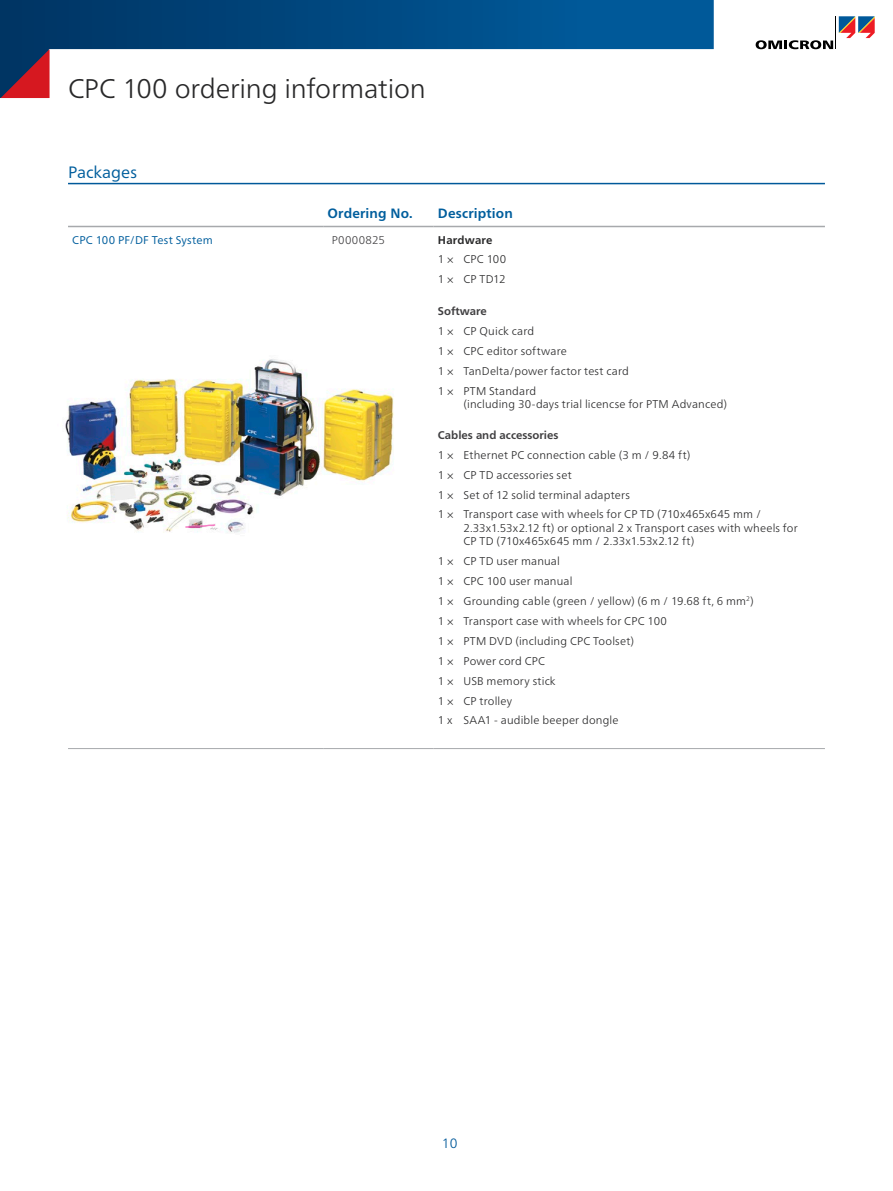
<style>
.page{position:relative;width:893px;height:1191px;background:#fff}
.page>*{position:absolute;margin:0;border:0;box-sizing:border-box;transform-origin:0 0}
.Content_-_Page_Headl{font:300 27px "Frutiger Neue LTW1 G";letter-spacing:-.01em;color:#282829}
.Content_-_Headline_1{font:16.5px "Frutiger Neue LTW1 G";color:#005e9d}
.Content_-_Headline_1-2{font:700 13.5px "Frutiger Neue LTW1 G";letter-spacing:.01em;color:#005e9d}
.t1{font:300 13.5px "Frutiger Neue LTW1 G";color:#00599a}
.Table_-_Content{font:300 11.25px/13.5px "Frutiger Neue LTW1 G";letter-spacing:.015em;color:#282829}
.Table_-_Headline{font:700 11.25px "Frutiger Neue LTW1 G";color:#403f41}
.Content_-_Headline_1-3{font:11.25px "Frutiger Neue LTW1 G";letter-spacing:.015em;color:#005e9d}
.Content_-_Normal{font:300 11.25px "Frutiger Neue LTW1 G";letter-spacing:.03em;color:#403f41}
.Table_-_Content-2{font:700 11.25px "Frutiger Neue LTW1 G";letter-spacing:.02em;color:#282829}
</style>
<div class="page">
<svg style="left:0;top:0;width:714px;height:98px"></svg>
<svg style="left:1px;top:49px;width:49px;height:49px;background:#6c2843"></svg>
<svg style="left:756px;top:40px;width:77px;height:9px"></svg>
<hr style="left:836px;top:16px;width:1px;height:33px;background:#000">
<svg style="left:839px;top:16px;width:36px;height:22px"></svg>
<hr style="left:68px;top:183px;width:757px;height:1px;background:#00599a">
<hr style="left:68px;top:748px;width:255px;height:1px;background:#a7a9ac">
<hr style="left:323px;top:748px;width:111px;height:1px;background:#a7a9ac">
<hr style="left:434px;top:748px;width:391px;height:1px;background:#a7a9ac">
<hr style="left:68px;top:226px;width:255px;height:1px;background:#a7a9ac">
<hr style="left:323px;top:226px;width:111px;height:1px;background:#a7a9ac">
<hr style="left:434px;top:226px;width:391px;height:1px;background:#a7a9ac">
<img style="left:65px;top:359px;width:329px;height:174px">
<svg style="left:184px;top:523px;width:33px;height:5px"></svg>
<p class="Content_-_Page_Headl" style="left:68px;top:72px;width:359px">CPC 100 ordering information</p>
<p class="Content_-_Headline_1" style="left:68px;top:163px;width:70px">Packages</p>
<p class="Content_-_Headline_1-2" style="left:327px;top:205px;width:87px">Ordering No.</p>
<p class="Content_-_Headline_1-2" style="left:438px;top:205px;width:76px">Description</p>
<p class="Content_-_Headline_1-3" style="left:72px;top:233px;width:142px">CPC 100 PF/DF Test System</p>
<p class="Content_-_Normal" style="left:332px;top:233px;width:55px">P0000825</p>
<p class="Table_-_Content-2" style="left:438px;top:233px;width:56px">Hardware</p>
<p class="Table_-_Content" style="left:438px;top:253px;width:70px">1 × CPC 100</p>
<p class="Table_-_Content" style="left:438px;top:272px;width:69px">1 × CP TD12</p>
<p class="Table_-_Headline" style="left:438px;top:305px;width:50px">Software</p>
<p class="Table_-_Content" style="left:438px;top:324px;width:98px">1 × CP Quick card</p>
<p class="Table_-_Content" style="left:438px;top:344px;width:130px">1 × CPC editor software</p>
<p class="Table_-_Content" style="left:438px;top:364px;width:192px">1 × TanDelta/power factor test card</p>
<p class="Table_-_Content" style="left:463px;top:384px;width:265px;text-indent:-26px">1 × PTM Standard<br>(including 30-days trial licencse for PTM Advanced)</p>
<p class="Table_-_Headline" style="left:438px;top:428px;width:122px">Cables and accessories</p>
<p class="Table_-_Content" style="left:438px;top:448px;width:254px">1 × Ethernet PC connection cable (3 m / 9.84 ft)</p>
<p class="Table_-_Content" style="left:438px;top:468px;width:135px">1 × CP TD accessories set</p>
<p class="Table_-_Content" style="left:438px;top:488px;width:193px">1 × Set of 12 solid terminal adapters</p>
<p class="Table_-_Content" style="left:463px;top:507px;width:336px;text-indent:-26px">1 × Transport case with wheels for CP TD (710x465x645 mm /<br>2.33x1.53x2.12 ft) or optional 2 x Transport cases with wheels for<br>CP TD (710x465x645 mm / 2.33x1.53x2.12 ft)</p>
<p class="Table_-_Content" style="left:438px;top:554px;width:123px">1 × CP TD user manual</p>
<p class="Table_-_Content" style="left:438px;top:574px;width:136px">1 × CPC 100 user manual</p>
<p class="Table_-_Content" style="left:438px;top:594px;width:317px">1 × Grounding cable (green / yellow) (6 m / 19.68 ft, 6 mm<sup>2</sup>)</p>
<p class="Table_-_Content" style="left:438px;top:614px;width:230px">1 × Transport case with wheels for CPC 100</p>
<p class="Table_-_Content" style="left:438px;top:634px;width:198px">1 × PTM DVD (including CPC Toolset)</p>
<p class="Table_-_Content" style="left:438px;top:654px;width:109px">1 × Power cord CPC</p>
<p class="Table_-_Content" style="left:438px;top:674px;width:119px">1 × USB memory stick</p>
<p class="Table_-_Content" style="left:438px;top:694px;width:76px">1 × CP trolley</p>
<p class="Table_-_Content" style="left:438px;top:713px;width:182px">1 x SAA1 - audible beeper dongle</p>
<p class="t1" style="left:442px;top:1135px;width:17px">10</p>
</div>
